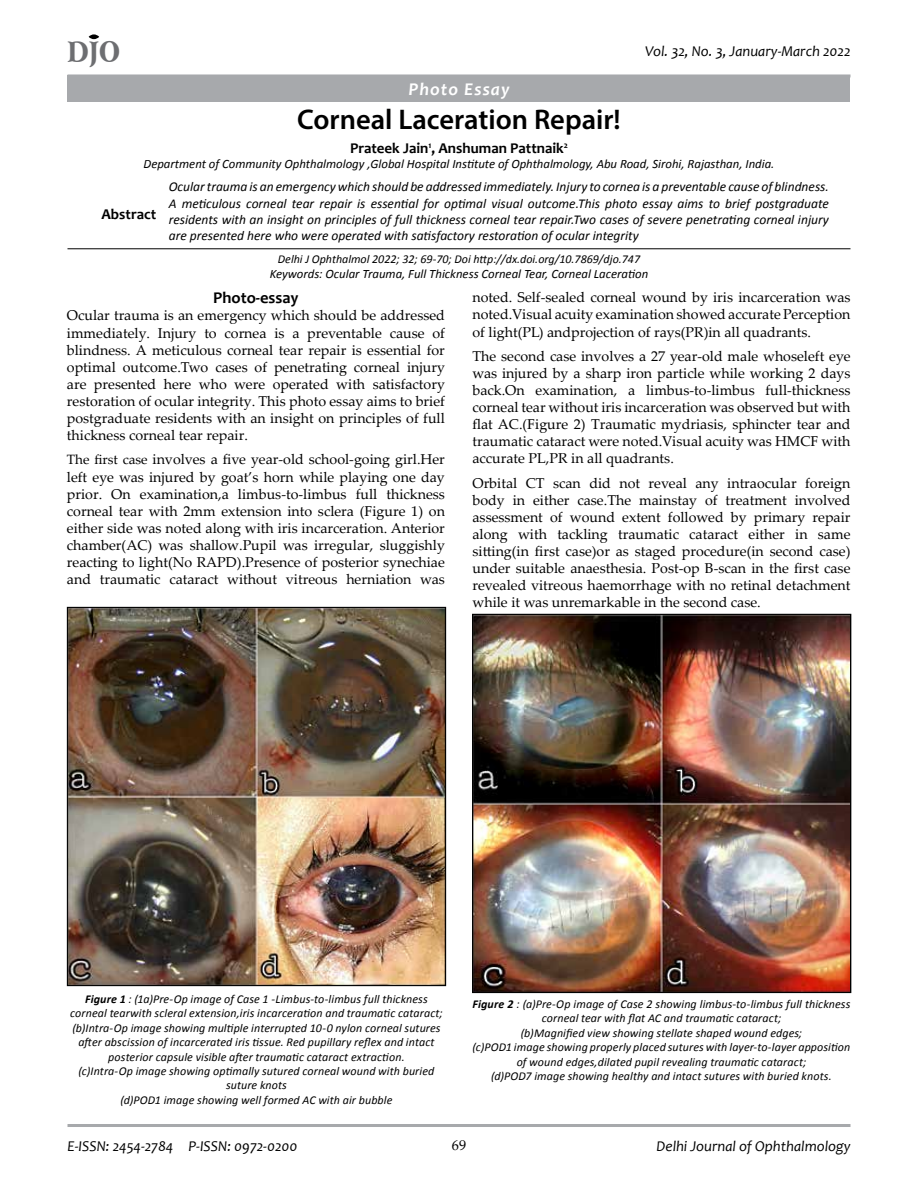
<style>
.page{position:relative;width:918px;height:1188px;background:#fff}
.page>*{position:absolute;margin:0;border:0;box-sizing:border-box;transform-origin:0 0}
.t1{font:600 28.5px "Myriad Pro";color:#000}
.t2{font:900 28.2px "Arrus BT";color:#6d6e71;scale:.82 1}
.t3{font:italic 700 18px "Candara";letter-spacing:.06em;color:#fff}
.t4{font:700 16.5px "Candara";color:#000}
.t5{font:italic 15px "Candara";color:#000}
.t6{font:700 15px "Candara";color:#000}
.t7{font:14.25px/17.1px "Palatino Linotype";color:#000;text-align:justify}
.t8{font:italic 13.5px/16.2px "Calibri";color:#000;text-align:justify}
.t9{font:italic 12.75px "Calibri";color:#000}
.t10{font:italic 12px/14.4px "Calibri";letter-spacing:.01em;color:#000;text-align:center}
.s1{font-size:13.5px}
.s2{font-weight:700}
</style>
<div class="page">
<hr style="left:68px;top:74px;width:782px;height:3px;background:#a7a9ac">
<hr style="left:68px;top:1124px;width:782px;height:3px;background:#a7a9ac">
<div style="left:89px;top:34px;width:10px;height:5px;background:#000;border-radius:50%"></div>
<div style="left:68px;top:75px;width:782px;height:27px;background:#a7a9ac"></div>
<hr style="left:68px;top:249px;width:782px;height:1px;background:#000">
<img style="left:67px;top:607px;width:379px;height:379px">
<img style="left:472px;top:614px;width:379px;height:379px">
<div style="left:473px;top:615px;width:378px;height:377px;border:1px solid #000"></div>
<h2 class="t2" style="left:68px;top:34px;width:66px">DJO</h2>
<p class="t5" style="left:645px;top:42px;width:207px">Vol. 32, No. 3, January-March 2022</p>
<p class="t3" style="left:408px;top:78px;width:103px">Photo Essay</p>
<h1 class="t1" style="left:297px;top:102px;width:325px">Corneal Laceration Repair!</h1>
<p class="t6" style="left:350px;top:138px;width:219px">Prateek Jain<sup>1</sup>, Anshuman Pattnaik<sup>2</sup></p>
<p class="t9" style="left:144px;top:155px;width:632px">Department of Community Ophthalmology ,Global Hospital Institute of Ophthalmology, Abu Road, Sirohi, Rajasthan, India.</p>
<p class="t6" style="left:102px;top:205px;width:56px">Abstract</p>
<p class="t8" style="left:169px;top:178px;width:662px">Ocular trauma is an emergency which should be addressed immediately. Injury to cornea is a preventable cause of blindness.<br>A meticulous corneal tear repair is essential for optimal visual outcome.This photo essay aims to brief postgraduate residents with an insight on principles of full thickness corneal tear repair.Two cases of severe penetrating corneal injury are presented here who were operated with satisfactory restoration of ocular integrity</p>
<p class="t10" style="left:278px;top:251px;width:364px">Delhi J Ophthalmol 2022; 32; 69-70; Doi http://dx.doi.org/10.7869/djo.747</p>
<p class="t9" style="left:270px;top:265px;width:380px">Keywords: Ocular Trauma, Full Thickness Corneal Tear, Corneal Laceration</p>
<p class="t4" style="left:213px;top:288px;width:87px">Photo-essay</p>
<p class="t7" style="left:67px;top:307px;width:380px">Ocular trauma is an emergency which should be addressed immediately. Injury to cornea is a preventable cause of blindness. A meticulous corneal tear repair is essential for optimal outcome.Two cases of penetrating corneal injury are presented here who were operated with satisfactory restoration of ocular integrity. This photo essay aims to brief postgraduate residents with an insight on principles of full thickness corneal tear repair.</p>
<p class="t7" style="left:67px;top:451px;width:380px"><span class="s1">The first case</span> involves a five year-old school-going girl.Her left eye was injured by goat’s horn while playing one day prior. On examination,a limbus-to-limbus full thickness corneal tear with 2mm extension into sclera (Figure 1) on either side was noted along with iris incarceration. Anterior chamber(AC) was shallow.Pupil was irregular, sluggishly reacting to light(No RAPD).Presence of posterior synechiae and traumatic cataract without vitreous herniation was</p>
<p class="t7" style="left:472px;top:288px;width:380px">noted. Self-sealed corneal wound by iris incarceration was noted.Visual acuity examination showed accurate Perception of light(PL) andprojection of rays(PR)in all quadrants.</p>
<p class="t7" style="left:472px;top:347px;width:380px">The second case involves a 27 year-old male whoseleft eye was injured by a sharp iron particle while working 2 days back.On examination, a limbus-to-limbus full-thickness corneal tear without iris incarceration was observed but with flat AC.(Figure 2) Traumatic mydriasis, sphincter tear and traumatic cataract were noted.Visual acuity was HMCF with accurate PL,PR in all quadrants.</p>
<p class="t7" style="left:472px;top:474px;width:380px">Orbital CT scan did not reveal any intraocular foreign body in either case.The mainstay of treatment involved assessment of wound extent followed by primary repair along with tackling traumatic cataract either in same sitting(in first case)or as staged procedure(in second case) under suitable anaesthesia. Post-op B-scan in the first case revealed vitreous haemorrhage with no retinal detachment while it was unremarkable in the second case.</p>
<p class="t10" style="left:70px;top:991px;width:374px"><span class="s2">Figure 1</span> : (1a)Pre-Op image of Case 1 -Limbus-to-limbus full thickness corneal tearwith scleral extension,iris incarceration and traumatic cataract; (b)Intra-Op image showing multiple interrupted 10-0 nylon corneal sutures after abscission of incarcerated iris tissue. Red pupillary reflex and intact posterior capsule visible after traumatic cataract extraction.<br>(c)Intra-Op image showing optimally sutured corneal wound with buried suture knots<br>(d)POD1 image showing well formed AC with air bubble</p>
<p class="t10" style="left:472px;top:996px;width:380px"><span class="s2">Figure 2</span> : (a)Pre-Op image of Case 2 showing limbus-to-limbus full thickness corneal tear with flat AC and traumatic cataract;<br>(b)Magnified view showing stellate shaped wound edges;<br>(c)POD1 image showing properly placed sutures with layer-to-layer apposition of wound edges,dilated pupil revealing traumatic cataract;<br>(d)POD7 image showing healthy and intact sutures with buried knots.</p>
<p class="t5" style="left:68px;top:1136px;width:232px">E-ISSN: 2454-2784 P-ISSN: 0972-0200</p>
<p class="t7" style="left:452px;top:1136px;width:16px">69</p>
<p class="t5" style="left:657px;top:1136px;width:195px">Delhi Journal of Ophthalmology</p>
</div>
